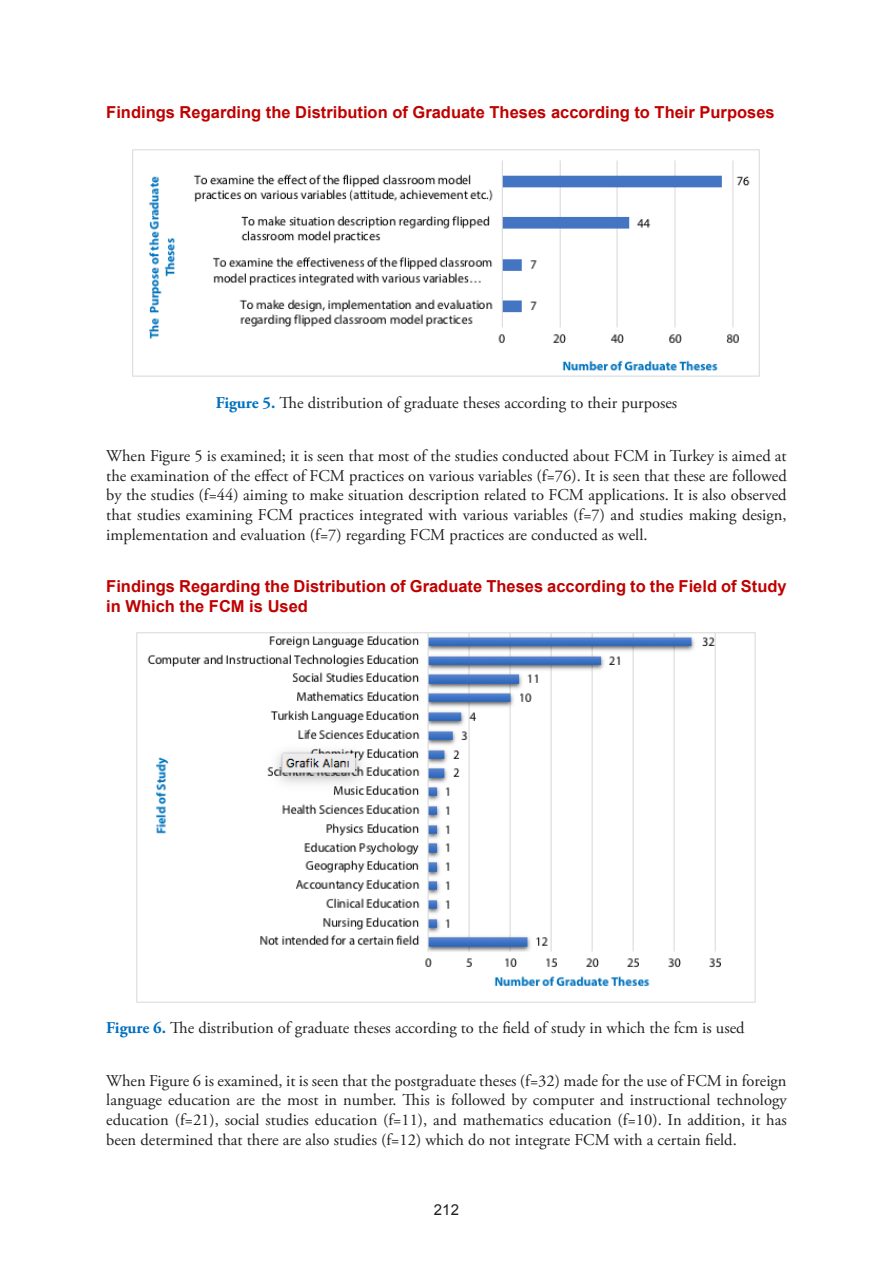
<style>
.page{position:relative;width:893px;height:1263px;background:#fff}
.page>*{position:absolute;margin:0;border:0;box-sizing:border-box;transform-origin:0 0}
.ANA_METİN{font:16.5px/19.8px "Adobe Garamond Pro";color:#231f20;text-align:justify}
._2__DÜZEY_BAŞLIK{font:700 16.5px/19.8px "Arial";color:#c00000}
.Şekil_Yazısı{font:16.5px "Adobe Garamond Pro";color:#231f20}
.t1{font:15px "Arial";color:#231f20}
.s1{font-weight:700;color:#0070c0}
</style>
<div class="page">
<img style="left:132px;top:149px;width:628px;height:228px">
<img style="left:136px;top:632px;width:620px;height:371px">
<p class="_2__DÜZEY_BAŞLIK" style="left:106px;top:103px;width:670px">Findings Regarding the Distribution of Graduate Theses according to Their Purposes</p>
<p class="Şekil_Yazısı" style="left:216px;top:393px;width:463px"><span class="s1">Figure 5.</span> The distribution of graduate theses according to their purposes</p>
<p class="ANA_METİN" style="left:106px;top:446px;width:682px">When Figure 5 is examined; it is seen that most of the studies conducted about FCM in Turkey is aimed at the examination of the effect of FCM practices on various variables (f=76). It is seen that these are followed by the studies (f=44) aiming to make situation description related to FCM applications. It is also observed that studies examining FCM practices integrated with various variables (f=7) and studies making design, implementation and evaluation (f=7) regarding FCM practices are conducted as well.</p>
<p class="_2__DÜZEY_BAŞLIK" style="left:106px;top:577px;width:682px">Findings Regarding the Distribution of Graduate Theses according to the Field of Study in Which the FCM is Used</p>
<p class="ANA_METİN" style="left:106px;top:1019px;width:640px"><span class="s1">Figure 6.</span> The distribution of graduate theses according to the field of study in which the fcm is used</p>
<p class="ANA_METİN" style="left:106px;top:1071px;width:682px">When Figure 6 is examined, it is seen that the postgraduate theses (f=32) made for the use of FCM in foreign language education are the most in number. This is followed by computer and instructional technology education (f=21), social studies education (f=11), and mathematics education (f=10). In addition, it has been determined that there are also studies (f=12) which do not integrate FCM with a certain field.</p>
<p class="t1" style="left:434px;top:1199px;width:27px">212</p>
</div>
